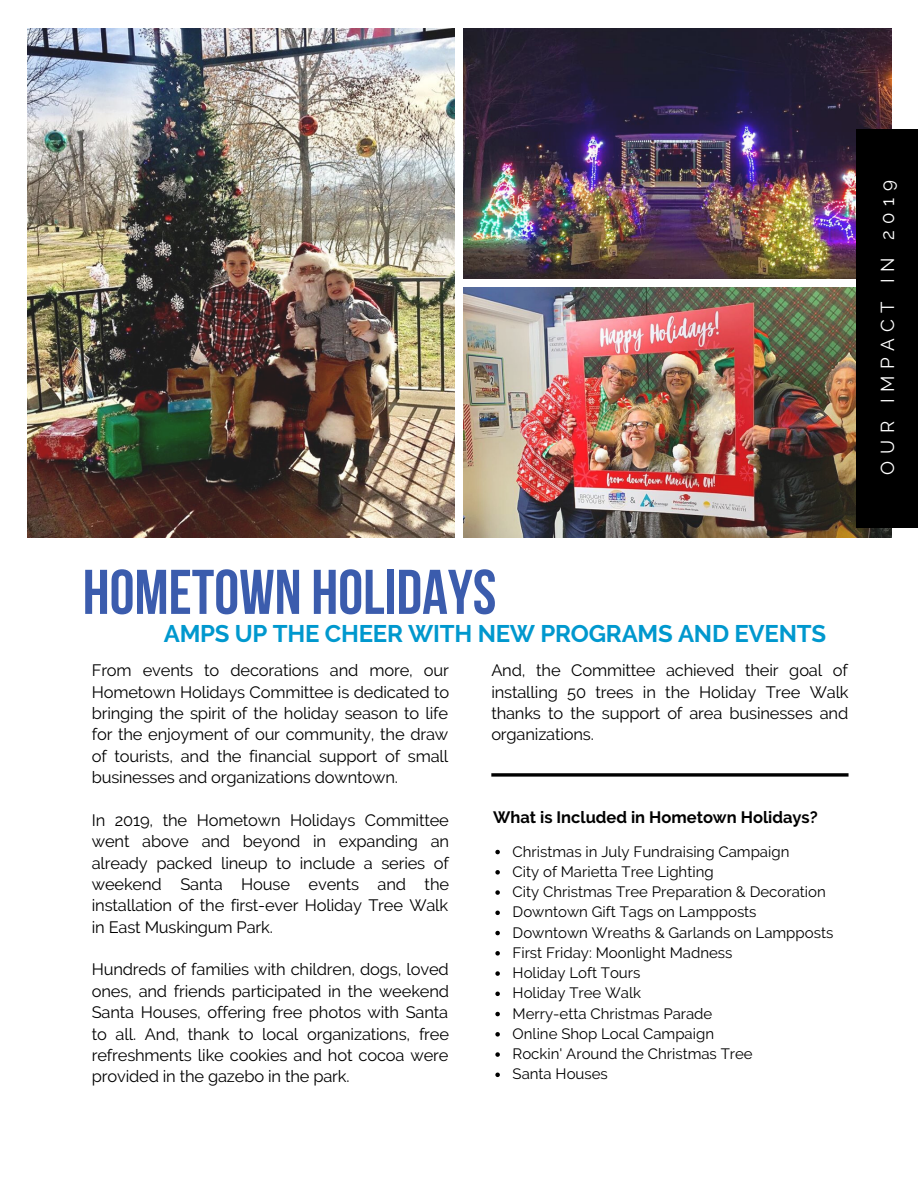
<style>
.page{position:relative;width:918px;height:1188px;background:#fff}
.page>*{position:absolute;margin:0;border:0;box-sizing:border-box;transform-origin:0 0}
.t1{font:700 63px "Bebas Neue";color:#3b5cad}
.t2{font:700 24px "Raleway";letter-spacing:-.01em;color:#0098ce}
.t3{font:18.75px "Raleway";letter-spacing:.35em;color:#fff}
.t4{font:16.5px/21.3px "Raleway";letter-spacing:-.01em;color:#000;text-align:justify}
.t5{font:700 16.5px "Raleway";color:#000}
.t6{font:15px/20.2px "Raleway";color:#000}
</style>
<div class="page">
<img style="left:27px;top:29px;width:428px;height:508px">
<img style="left:464px;top:29px;width:427px;height:249px">
<img style="left:464px;top:287px;width:427px;height:250px">
<div style="left:856px;top:130px;width:62px;height:398px;background:#000"></div>
<svg style="left:495px;top:850px;width:5px;height:4px"></svg>
<svg style="left:495px;top:870px;width:5px;height:5px"></svg>
<svg style="left:495px;top:890px;width:5px;height:5px"></svg>
<svg style="left:495px;top:911px;width:5px;height:4px"></svg>
<svg style="left:495px;top:931px;width:5px;height:4px"></svg>
<svg style="left:495px;top:951px;width:5px;height:5px"></svg>
<svg style="left:495px;top:971px;width:5px;height:5px"></svg>
<svg style="left:495px;top:992px;width:5px;height:4px"></svg>
<svg style="left:495px;top:1012px;width:5px;height:4px"></svg>
<svg style="left:495px;top:1032px;width:5px;height:5px"></svg>
<svg style="left:495px;top:1052px;width:5px;height:5px"></svg>
<svg style="left:495px;top:1073px;width:5px;height:4px"></svg>
<svg style="left:491px;top:773px;width:358px;height:4px"></svg>
<p class="t3" style="left:876px;top:475px;width:296px;rotate:-90deg">OUR IMPACT IN 2019</p>
<h1 class="t1" style="left:83px;top:567px;width:415px">HOMETOWN HOLIDAYS</h1>
<h2 class="t2" style="left:164px;top:619px;width:664px">AMPS UP THE CHEER WITH NEW PROGRAMS AND EVENTS</h2>
<p class="t4" style="left:92px;top:660px;width:359px">From events to decorations and more, our Hometown Holidays Committee is dedicated to bringing the spirit of the holiday season to life for the enjoyment of our community, the draw of tourists, and the financial support of small businesses and organizations downtown.</p>
<p class="t4" style="left:92px;top:809px;width:359px">In 2019, the Hometown Holidays Committee went above and beyond in expanding an already packed lineup to include a series of weekend Santa House events and the installation of the first-ever Holiday Tree Walk in East Muskingum Park.</p>
<p class="t4" style="left:92px;top:959px;width:359px">Hundreds of families with children, dogs, loved ones, and friends participated in the weekend Santa Houses, offering free photos with Santa to all. And, thank to local organizations, free refreshments like cookies and hot cocoa were provided in the gazebo in the park.</p>
<p class="t4" style="left:491px;top:660px;width:359px">And, the Committee achieved their goal of installing 50 trees in the Holiday Tree Walk thanks to the support of area businesses and organizations.</p>
<p class="t5" style="left:493px;top:807px;width:326px">What is Included in Hometown Holidays?</p>
<p class="t6" style="left:513px;top:841px;width:322px">Christmas in July Fundraising Campaign<br>City of Marietta Tree Lighting<br>City Christmas Tree Preparation &amp; Decoration<br>Downtown Gift Tags on Lampposts<br>Downtown Wreaths &amp; Garlands on Lampposts<br>First Friday: Moonlight Madness<br>Holiday Loft Tours<br>Holiday Tree Walk<br>Merry-etta Christmas Parade<br>Online Shop Local Campaign<br>Rockin' Around the Christmas Tree<br>Santa Houses</p>
</div>
